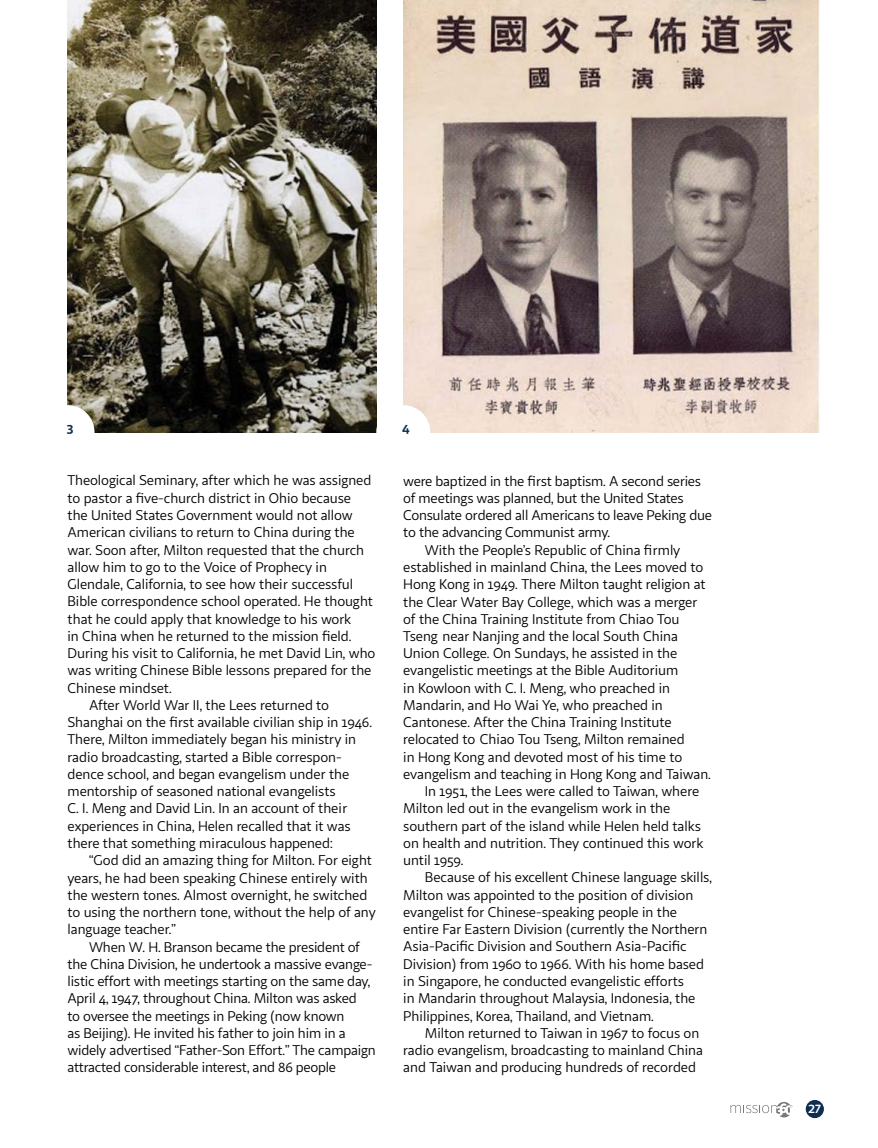
<style>
.page{position:relative;width:878px;height:1148px;background:#fff}
.page>*{position:absolute;margin:0;border:0;box-sizing:border-box;transform-origin:0 0}
.t1{font:14.25px "Sana Sans";letter-spacing:-.01em;color:#000}
.t2{font:700 13.5px "Sana Sans";color:#0e2e51}
.t3{font:700 12px "Sana Sans";color:#fff}
</style>
<div class="page">
<div style="left:806px;top:1100px;width:17px;height:17px;background:#0e2e51;border-radius:50%"></div>
<div style="left:805px;top:1099px;width:18px;height:19px;border:2px solid #0e2e51;border-radius:50%"></div>
<svg style="left:730px;top:1102px;width:62px;height:15px"></svg>
<img style="left:68px;top:0;width:308px;height:432px">
<img style="left:403px;top:0;width:417px;height:432px">
<div style="left:40px;top:405px;width:54px;height:54px;background:#fff;border-radius:50%"></div>
<div style="left:376px;top:405px;width:54px;height:54px;background:#fff;border-radius:50%"></div>
<p class="t2" style="left:67px;top:419px;width:9px">3</p>
<p class="t2" style="left:402px;top:419px;width:9px">4</p>
<p class="t1" style="left:68px;top:472px;width:305px">Theological Seminary, after which he was assigned</p>
<p class="t1" style="left:68px;top:489px;width:285px">to pastor a five-church district in Ohio because</p>
<p class="t1" style="left:68px;top:506px;width:286px">the United States Government would not allow</p>
<p class="t1" style="left:68px;top:523px;width:289px">American civilians to return to China during the</p>
<p class="t1" style="left:68px;top:541px;width:298px">war. Soon after, Milton requested that the church</p>
<p class="t1" style="left:68px;top:558px;width:261px">allow him to go to the Voice of Prophecy in</p>
<p class="t1" style="left:68px;top:575px;width:287px">Glendale, California, to see how their successful</p>
<p class="t1" style="left:68px;top:592px;width:307px">Bible correspondence school operated. He thought</p>
<p class="t1" style="left:68px;top:610px;width:285px">that he could apply that knowledge to his work</p>
<p class="t1" style="left:68px;top:627px;width:285px">in China when he returned to the mission field.</p>
<p class="t1" style="left:68px;top:644px;width:309px">During his visit to California, he met David Lin, who</p>
<p class="t1" style="left:68px;top:661px;width:305px">was writing Chinese Bible lessons prepared for the</p>
<p class="t1" style="left:68px;top:679px;width:106px">Chinese mindset.</p>
<p class="t1" style="left:89px;top:696px;width:241px">After World War II, the Lees returned to</p>
<p class="t1" style="left:68px;top:713px;width:306px">Shanghai on the first available civilian ship in 1946.</p>
<p class="t1" style="left:68px;top:731px;width:290px">There, Milton immediately began his ministry in</p>
<p class="t1" style="left:68px;top:748px;width:276px">radio broadcasting, started a Bible correspon-</p>
<p class="t1" style="left:68px;top:765px;width:283px">dence school, and began evangelism under the</p>
<p class="t1" style="left:68px;top:782px;width:269px">mentorship of seasoned national evangelists</p>
<p class="t1" style="left:68px;top:800px;width:281px">C. I. Meng and David Lin. In an account of their</p>
<p class="t1" style="left:68px;top:817px;width:284px">experiences in China, Helen recalled that it was</p>
<p class="t1" style="left:68px;top:834px;width:267px">there that something miraculous happened:</p>
<p class="t1" style="left:89px;top:851px;width:284px">“God did an amazing thing for Milton. For eight</p>
<p class="t1" style="left:68px;top:869px;width:302px">years, he had been speaking Chinese entirely with</p>
<p class="t1" style="left:68px;top:886px;width:301px">the western tones. Almost overnight, he switched</p>
<p class="t1" style="left:68px;top:903px;width:310px">to using the northern tone, without the help of any</p>
<p class="t1" style="left:68px;top:920px;width:110px">language teacher.”</p>
<p class="t1" style="left:89px;top:938px;width:272px">When W. H. Branson became the president of</p>
<p class="t1" style="left:68px;top:955px;width:306px">the China Division, he undertook a massive evange-</p>
<p class="t1" style="left:68px;top:972px;width:304px">listic effort with meetings starting on the same day,</p>
<p class="t1" style="left:68px;top:989px;width:291px">April 4, 1947, throughout China. Milton was asked</p>
<p class="t1" style="left:68px;top:1007px;width:278px">to oversee the meetings in Peking (now known</p>
<p class="t1" style="left:68px;top:1024px;width:279px">as Beijing). He invited his father to join him in a</p>
<p class="t1" style="left:68px;top:1041px;width:310px">widely advertised “Father-Son Effort.” The campaign</p>
<p class="t1" style="left:68px;top:1058px;width:270px">attracted considerable interest, and 86 people</p>
<p class="t1" style="left:403px;top:472px;width:299px">were baptized in the first baptism. A second series</p>
<p class="t1" style="left:403px;top:489px;width:282px">of meetings was planned, but the United States</p>
<p class="t1" style="left:403px;top:506px;width:310px">Consulate ordered all Americans to leave Peking due</p>
<p class="t1" style="left:403px;top:524px;width:208px">to the advancing Communist army.</p>
<p class="t1" style="left:425px;top:541px;width:257px">With the People’s Republic of China firmly</p>
<p class="t1" style="left:403px;top:558px;width:301px">established in mainland China, the Lees moved to</p>
<p class="t1" style="left:403px;top:575px;width:304px">Hong Kong in 1949. There Milton taught religion at</p>
<p class="t1" style="left:403px;top:593px;width:295px">the Clear Water Bay College, which was a merger</p>
<p class="t1" style="left:403px;top:610px;width:278px">of the China Training Institute from Chiao Tou</p>
<p class="t1" style="left:403px;top:627px;width:276px">Tseng near Nanjing and the local South China</p>
<p class="t1" style="left:403px;top:644px;width:275px">Union College. On Sundays, he assisted in the</p>
<p class="t1" style="left:403px;top:661px;width:276px">evangelistic meetings at the Bible Auditorium</p>
<p class="t1" style="left:403px;top:679px;width:268px">in Kowloon with C. I. Meng, who preached in</p>
<p class="t1" style="left:403px;top:696px;width:261px">Mandarin, and Ho Wai Ye, who preached in</p>
<p class="t1" style="left:403px;top:713px;width:270px">Cantonese. After the China Training Institute</p>
<p class="t1" style="left:403px;top:730px;width:283px">relocated to Chiao Tou Tseng, Milton remained</p>
<p class="t1" style="left:403px;top:748px;width:280px">in Hong Kong and devoted most of his time to</p>
<p class="t1" style="left:403px;top:765px;width:309px">evangelism and teaching in Hong Kong and Taiwan.</p>
<p class="t1" style="left:425px;top:782px;width:276px">In 1951, the Lees were called to Taiwan, where</p>
<p class="t1" style="left:403px;top:799px;width:268px">Milton led out in the evangelism work in the</p>
<p class="t1" style="left:403px;top:817px;width:299px">southern part of the island while Helen held talks</p>
<p class="t1" style="left:403px;top:834px;width:301px">on health and nutrition. They continued this work</p>
<p class="t1" style="left:403px;top:851px;width:62px">until 1959.</p>
<p class="t1" style="left:425px;top:868px;width:288px">Because of his excellent Chinese language skills,</p>
<p class="t1" style="left:403px;top:886px;width:291px">Milton was appointed to the position of division</p>
<p class="t1" style="left:403px;top:903px;width:275px">evangelist for Chinese-speaking people in the</p>
<p class="t1" style="left:403px;top:920px;width:305px">entire Far Eastern Division (currently the Northern</p>
<p class="t1" style="left:403px;top:938px;width:285px">Asia-Pacific Division and Southern Asia-Pacific</p>
<p class="t1" style="left:403px;top:955px;width:302px">Division) from 1960 to 1966. With his home based</p>
<p class="t1" style="left:403px;top:972px;width:282px">in Singapore, he conducted evangelistic efforts</p>
<p class="t1" style="left:403px;top:989px;width:294px">in Mandarin throughout Malaysia, Indonesia, the</p>
<p class="t1" style="left:403px;top:1007px;width:252px">Philippines, Korea, Thailand, and Vietnam.</p>
<p class="t1" style="left:425px;top:1024px;width:276px">Milton returned to Taiwan in 1967 to focus on</p>
<p class="t1" style="left:403px;top:1041px;width:301px">radio evangelism, broadcasting to mainland China</p>
<p class="t1" style="left:403px;top:1058px;width:294px">and Taiwan and producing hundreds of recorded</p>
<p class="t3" style="left:808px;top:1101px;width:15px">27</p>
</div>
